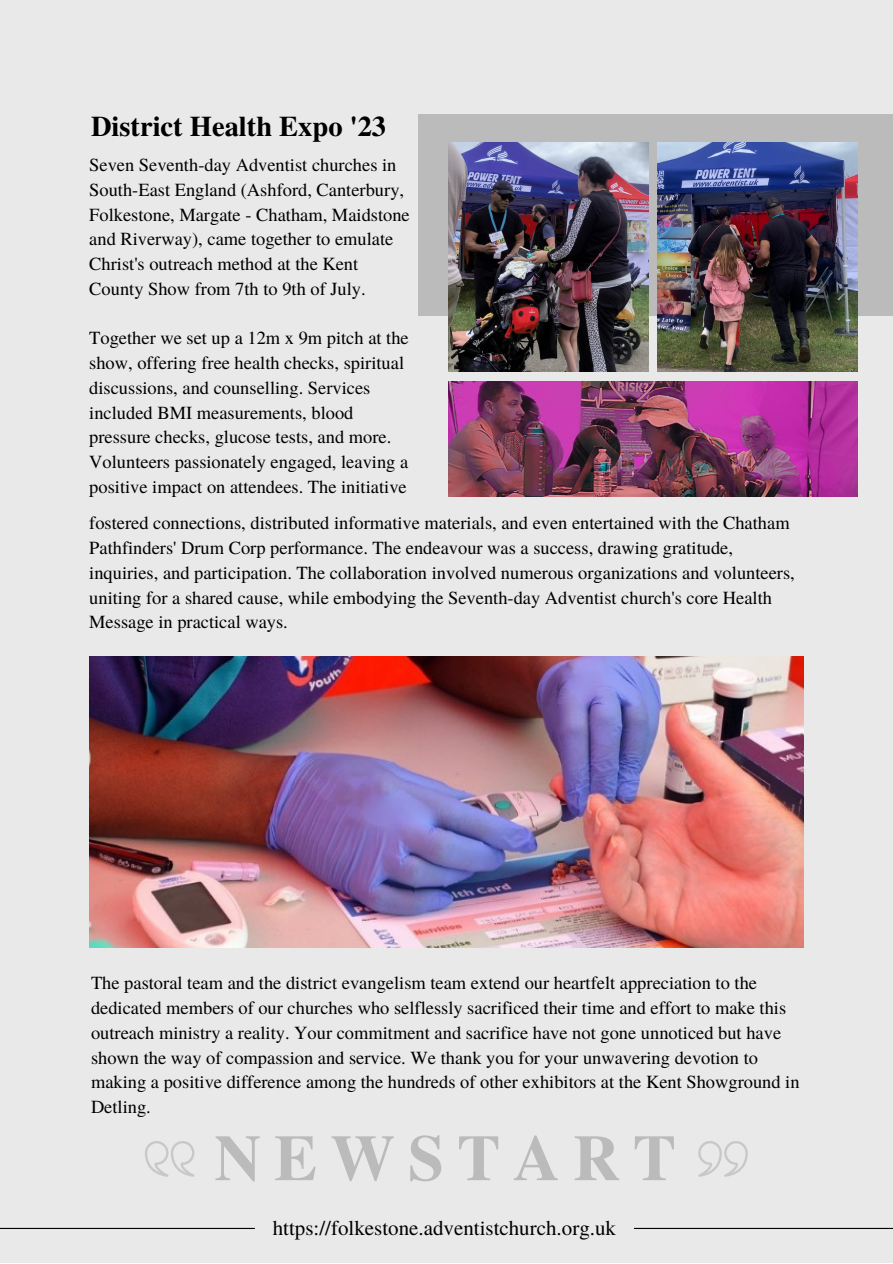
<style>
.page{position:relative;width:893px;height:1264px;background:#fff}
.page>*{position:absolute;margin:0;border:0;box-sizing:border-box;transform-origin:0 0}
.t1{font:700 64.8px "Te X Gyre Termes";letter-spacing:.2em;color:#bbb}
.t2{font:700 28.5px "Te X Gyre Termes";color:#000}
.t3{font:21px "Te X Gyre Termes";color:#000}
.t4{font:18.45px/24.8px "Te X Gyre Termes";color:#000}
</style>
<div class="page">
<div style="left:0;top:0;width:892px;height:1262px;background:#e9e9e9"></div>
<div style="left:418px;top:114px;width:474px;height:201px;background:#bbb"></div>
<img style="left:448px;top:142px;width:200px;height:230px">
<img style="left:448px;top:381px;width:409px;height:116px">
<img style="left:657px;top:142px;width:200px;height:230px">
<img style="left:89px;top:656px;width:714px;height:291px">
<hr style="left:0;top:1227px;width:255px;height:1px;background:#000">
<hr style="left:634px;top:1227px;width:258px;height:1px;background:#000">
<svg style="left:698px;top:1141px;width:49px;height:35px"></svg>
<svg style="left:145px;top:1141px;width:49px;height:35px"></svg>
<p class="t2" style="left:91px;top:104px;width:296px">District Health Expo '23</p>
<p class="t4" style="left:89px;top:152px;width:322px">Seven Seventh-day Adventist churches in South-East England (Ashford, Canterbury, Folkestone, Margate - Chatham, Maidstone and Riverway), came together to emulate Christ's outreach method at the Kent County Show from 7th to 9th of July.</p>
<p class="t4" style="left:89px;top:325px;width:321px">Together we set up a 12m x 9m pitch at the show, offering free health checks, spiritual discussions, and counselling. Services included BMI measurements, blood pressure checks, glucose tests, and more.<br>Volunteers passionately engaged, leaving a positive impact on attendees. The initiative</p>
<p class="t4" style="left:89px;top:510px;width:707px">fostered connections, distributed informative materials, and even entertained with the Chatham Pathfinders' Drum Corp performance. The endeavour was a success, drawing gratitude, inquiries, and participation. The collaboration involved numerous organizations and volunteers, uniting for a shared cause, while embodying the Seventh-day Adventist church's core Health Message in practical ways.</p>
<p class="t4" style="left:91px;top:969px;width:710px">The pastoral team and the district evangelism team extend our heartfelt appreciation to the dedicated members of our churches who selflessly sacrificed their time and effort to make this outreach ministry a reality. Your commitment and sacrifice have not gone unnoticed but have shown the way of compassion and service. We thank you for your unwavering devotion to making a positive difference among the hundreds of other exhibitors at the Kent Showground in Detling.</p>
<p class="t1" style="left:214px;top:1107px;width:463px">NEWSTART</p>
<p class="t3" style="left:273px;top:1212px;width:345px">https://folkestone.adventistchurch.org.uk</p>
</div>
